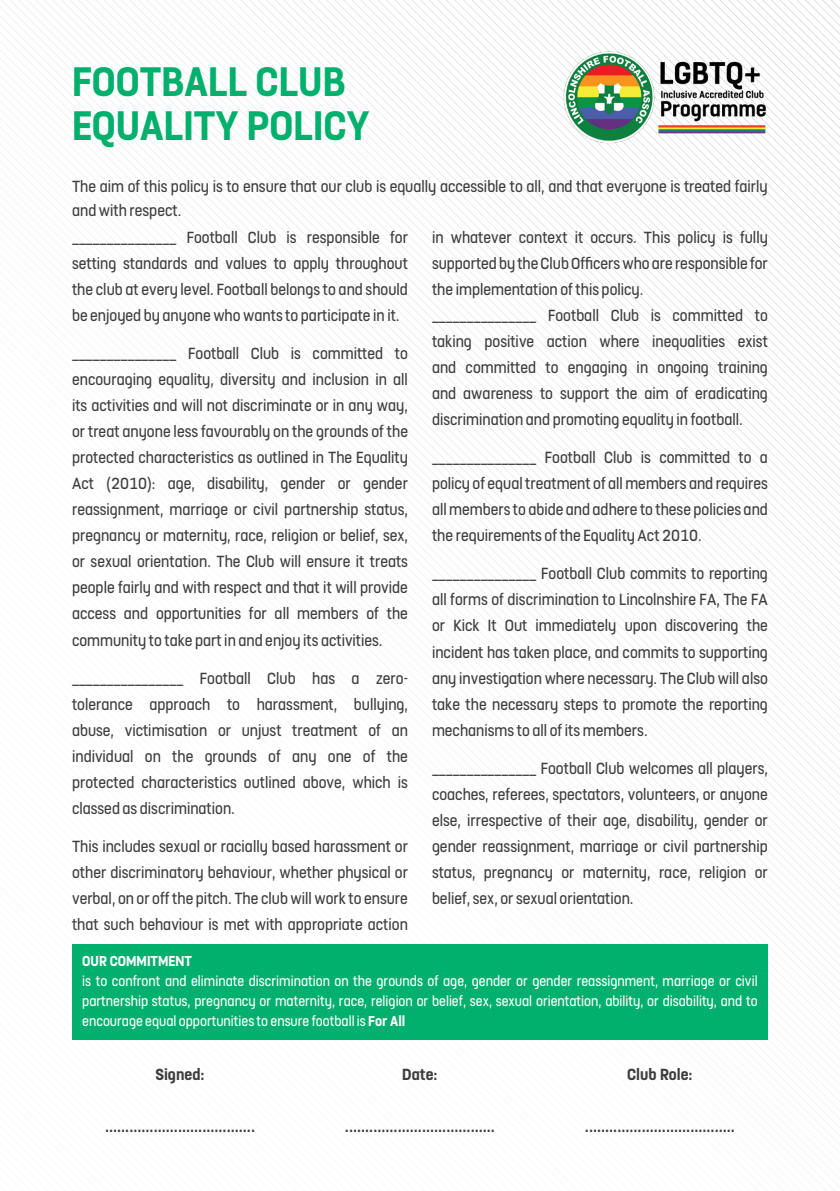
<style>
.page{position:relative;width:840px;height:1191px;background:#fff}
.page>*{position:absolute;margin:0;border:0;box-sizing:border-box;transform-origin:0 0}
.t1{font:700 46px/44px "FS Dillon";color:#00b06c}
.t2{font:18px/26px "FS Dillon";color:#3e3e3f;text-align:justify}
.t3{font:700 18px "FS Dillon";color:#3e3e3f}
.t4{font:16px/20px "FS Dillon";color:#fff;text-align:justify}
.t5{font:700 16px "FS Dillon";color:#fff}
.s1{font-weight:700}
</style>
<div class="page">
<img style="left:0;top:0;width:839px;height:1178px">
<img style="left:549px;top:50px;width:234px;height:94px">
<div style="left:72px;top:944px;width:695px;height:96px;background:#00b06c"></div>
<p class="t1" style="left:72px;top:56px;width:299px">FOOTBALL CLUB<br>EQUALITY POLICY</p>
<p class="t2" style="left:72px;top:173px;width:696px;line-height:24px">The aim of this policy is to ensure that our club is equally accessible to all, and that everyone is treated fairly and with respect.</p>
<p class="t2" style="left:72px;top:223px;width:337px">_______________ Football Club is responsible for setting standards and values to apply throughout the club at every level. Football belongs to and should be enjoyed by anyone who wants to participate in it.</p>
<p class="t2" style="left:72px;top:339px;width:337px">_______________ Football Club is committed to encouraging equality, diversity and inclusion in all its activities and will not discriminate or in any way, or treat anyone less favourably on the grounds of the protected characteristics as outlined in The Equality Act (2010): age, disability, gender or gender reassignment, marriage or civil partnership status, pregnancy or maternity, race, religion or belief, sex, or sexual orientation. The Club will ensure it treats people fairly and with respect and that it will provide access and opportunities for all members of the community to take part in and enjoy its activities.</p>
<p class="t2" style="left:72px;top:663px;width:337px">________________ Football Club has a zero&shy;tolerance approach to harassment, bullying, abuse, victimisation or unjust treatment of an individual on the grounds of any one of the protected characteristics outlined above, which is classed as discrimination.</p>
<p class="t2" style="left:72px;top:831px;width:337px">This includes sexual or racially based harassment or other discriminatory behaviour, whether physical or verbal, on or off the pitch. The club will work to ensure that such behaviour is met with appropriate action</p>
<p class="t2" style="left:432px;top:223px;width:337px">in whatever context it occurs. This policy is fully supported by the Club Officers who are responsible for the implementation of this policy.</p>
<p class="t2" style="left:432px;top:301px;width:337px">_______________ Football Club is committed to taking positive action where inequalities exist and committed to engaging in ongoing training and awareness to support the aim of eradicating discrimination and promoting equality in football.</p>
<p class="t2" style="left:432px;top:443px;width:337px">_______________ Football Club is committed to a policy of equal treatment of all members and requires all members to abide and adhere to these policies and the requirements of the Equality Act 2010.</p>
<p class="t2" style="left:432px;top:559px;width:337px">_______________ Football Club commits to reporting all forms of discrimination to Lincolnshire FA, The FA or Kick It Out immediately upon discovering the incident has taken place, and commits to supporting any investigation where necessary. The Club will also take the necessary steps to promote the reporting mechanisms to all of its members.</p>
<p class="t2" style="left:432px;top:753px;width:337px">_______________ Football Club welcomes all players, coaches, referees, spectators, volunteers, or anyone else, irrespective of their age, disability, gender or gender reassignment, marriage or civil partnership status, pregnancy or maternity, race, religion or belief, sex, or sexual orientation.</p>
<p class="t5" style="left:82px;top:949px;width:111px">OUR COMMITMENT</p>
<p class="t4" style="left:82px;top:969px;width:676px">is to confront and eliminate discrimination on the grounds of age, gender or gender reassignment, marriage or civil partnership status, pregnancy or maternity, race, religion or belief, sex, sexual orientation, ability, or disability, and to encourage equal opportunities to ensure football is <span class="s1">For All</span></p>
<p class="t3" style="left:155px;top:1061px;width:51px">Signed:</p>
<p class="t3" style="left:105px;top:1113px;width:151px">.....................................</p>
<p class="t3" style="left:402px;top:1061px;width:37px">Date:</p>
<p class="t3" style="left:345px;top:1113px;width:151px">.....................................</p>
<p class="t3" style="left:627px;top:1061px;width:67px">Club Role:</p>
<p class="t3" style="left:584px;top:1113px;width:151px">.....................................</p>
</div>
